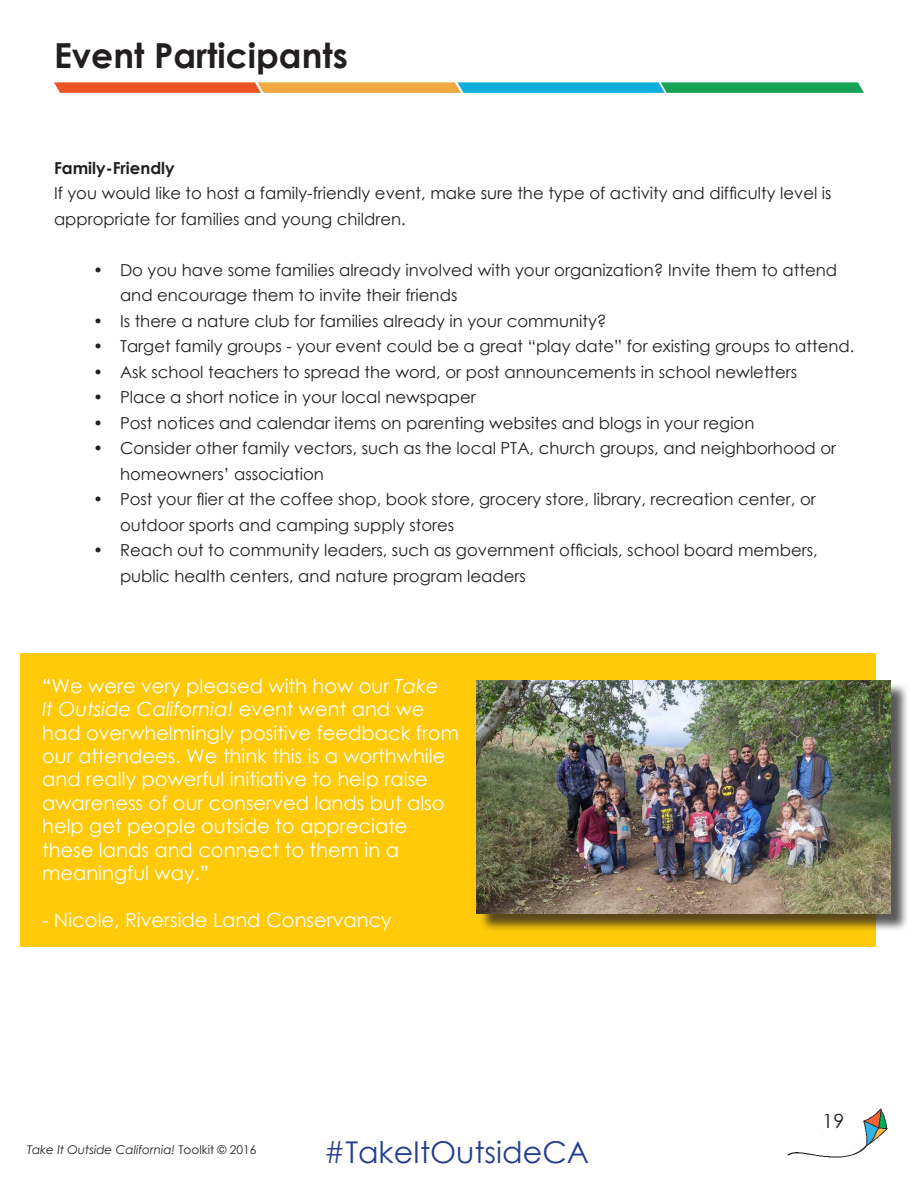
<style>
.page{position:relative;width:918px;height:1188px;background:#fff}
.page>*{position:absolute;margin:0;border:0;box-sizing:border-box;transform-origin:0 0}
.t1{font:700 34.5px "Century Gothic";color:#231f20}
.t2{font:30px "Century Gothic";color:#253f8e}
.t3{font:19.5px/23.4px "Century Gothic";color:#fff}
.t4{font:19.5px "Century Gothic";color:#231f20}
.t5{font:16.5px/25.5px "Century Gothic";color:#231f20}
.t6{font:700 16.5px "Century Gothic";color:#231f20}
.t7{font:italic 12px "Century Gothic";color:#231f20}
.s1{font-weight:700}
.s2{font-style:italic}
.s3{font-style:normal}
</style>
<div class="page">
<img style="left:787px;top:1108px;width:101px;height:50px">
<div style="left:21px;top:653px;width:855px;height:294px;background:#feca0a"></div>
<div style="left:479px;top:683px;width:430px;height:249px;background:#231f20;opacity:.75"></div>
<img style="left:477px;top:680px;width:413px;height:233px">
<div style="left:57px;top:82px;width:201px;height:11px;background:#ee5423"></div>
<div style="left:460px;top:82px;width:202px;height:11px;background:#11aedb"></div>
<div style="left:261px;top:82px;width:197px;height:11px;background:#f3a942"></div>
<div style="left:664px;top:82px;width:197px;height:11px;background:#17a356"></div>
<h1 class="t1" style="left:54px;top:29px;width:295px">Event Participants</h1>
<p class="t6" style="left:54px;top:155px;width:122px">Family-Friendly</p>
<p class="t5" style="left:54px;top:180px;width:779px">If you would like to host a family-friendly event, make sure the type of activity and difficulty level is appropriate for families and young children.</p>
<p class="t5" style="left:120px;top:257px;width:719px;text-indent:-27px">• Do you have some families already involved with your organization? Invite them to attend and encourage them to invite their friends</p>
<p class="t5" style="left:93px;top:308px;width:515px">• Is there a nature club for families already in your community?</p>
<p class="t5" style="left:93px;top:333px;width:763px">• Target family groups - your event could be a great “play date” for existing groups to attend.</p>
<p class="t5" style="left:93px;top:359px;width:706px">• Ask school teachers to spread the word, or post announcements in school newletters</p>
<p class="t5" style="left:93px;top:384px;width:384px">• Place a short notice in your local newspaper</p>
<p class="t5" style="left:93px;top:410px;width:663px">• Post notices and calendar items on parenting websites and blogs in your region</p>
<p class="t5" style="left:120px;top:435px;width:718px;text-indent:-27px">• Consider other family vectors, such as the local PTA, church groups, and neighborhood or homeowners’ association</p>
<p class="t5" style="left:120px;top:486px;width:697px;text-indent:-27px">• Post your flier at the coffee shop, book store, grocery store, library, recreation center, or outdoor sports and camping supply stores</p>
<p class="t5" style="left:120px;top:537px;width:699px;text-indent:-27px">• Reach out to community leaders, such as government officials, school board members, public health centers, and nature program leaders</p>
<p class="t3" style="left:42px;top:674px;width:418px"><span class="s1">“</span>We were very pleased with how our <span class="s2">Take<br>It Outside California!</span> event went and we had overwhelmingly positive feedback from our attendees. We think this is a worthwhile and really powerful initiative to help raise awareness of our conserved lands but also help get people outside to appreciate these lands and connect to them in a meaningful way.<span class="s1">”</span></p>
<p class="t3" style="left:42px;top:908px;width:351px">- Nicole, Riverside Land Conservancy</p>
<p class="t7" style="left:27px;top:1141px;width:231px">Take It Outside California! <span class="s3">Toolkit © 2016</span></p>
<h2 class="t2" style="left:324px;top:1131px;width:267px">#TakeItOutsideCA</h2>
<p class="t4" style="left:823px;top:1107px;width:23px">19</p>
</div>
